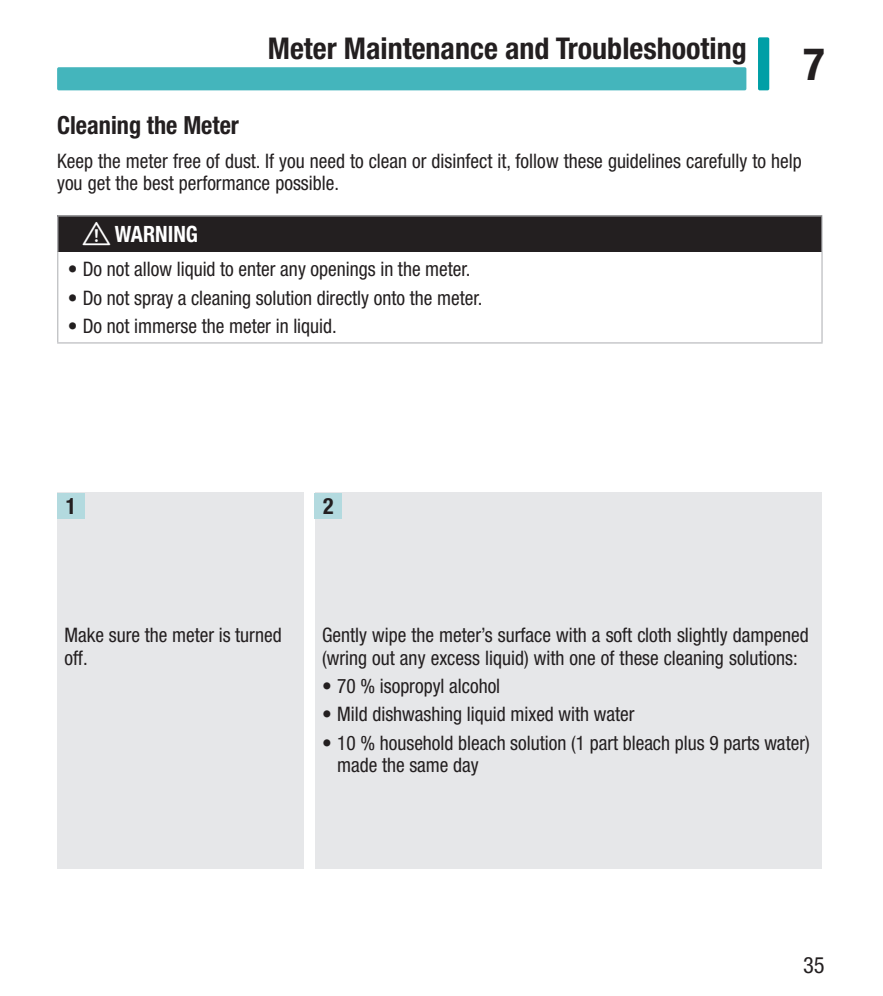
<style>
.page{position:relative;width:883px;height:996px;background:#fff}
.page>*{position:absolute;margin:0;border:0;box-sizing:border-box;transform-origin:0 0}
.t1{font:700 condensed 45px "Helvetica Neue LTW1 G";color:#231f20}
.t2{font:700 condensed 30px "Helvetica Neue LTW1 G";color:#231f20}
.t3{font:700 condensed 25px "Helvetica Neue LTW1 G";color:#231f20}
.t4{font:700 condensed 22.5px "Helvetica Neue LTW1 G";color:#fff}
.t5{font:condensed 22.5px "Helvetica Neue LTW1 G";color:#231f20}
.t6{font:700 condensed 22.5px "Helvetica Neue LTW1 G";color:#231f20}
.t7{font:condensed 20px/22.5px "Helvetica Neue LTW1 G";color:#231f20}
.s1{font-family:"Labeling Font V";font-weight:400;font-stretch:normal}
</style>
<div class="page">
<div style="left:757px;top:37px;width:11px;height:53px;background:#009fa6;border-radius:2px"></div>
<div style="left:57px;top:67px;width:689px;height:23px;background:#44b5bc;border-radius:2px"></div>
<div style="left:58px;top:216px;width:763px;height:36px;background:#231f20"></div>
<hr style="left:57px;top:215px;width:765px;height:1px;background:#bcbdc0">
<hr style="left:57px;top:216px;width:1px;height:36px;background:#bcbdc0">
<hr style="left:821px;top:216px;width:1px;height:36px;background:#bcbdc0">
<hr style="left:57px;top:252px;width:1px;height:90px;background:#bcbdc0">
<hr style="left:821px;top:252px;width:1px;height:90px;background:#bcbdc0">
<hr style="left:57px;top:342px;width:765px;height:1px;background:#bcbdc0">
<div style="left:57px;top:493px;width:246px;height:376px;background:#e6e7e9"></div>
<div style="left:57px;top:493px;width:28px;height:25px;background:#b3dadf"></div>
<div style="left:314px;top:493px;width:507px;height:376px;background:#e6e7e9"></div>
<div style="left:314px;top:493px;width:28px;height:25px;background:#b3dadf"></div>
<h2 class="t2" style="left:268px;top:30px;width:480px">Meter Maintenance and Troubleshooting</h2>
<h1 class="t1" style="left:802px;top:37px;width:23px">7</h1>
<p class="t3" style="left:57px;top:110px;width:183px">Cleaning the Meter</p>
<p class="t7" style="left:57px;top:149px;width:745px">Keep the meter free of dust. If you need to clean or disinfect it, follow these guidelines carefully to help you get the best performance possible.</p>
<p class="t4" style="left:83px;top:220px;width:117px"><span class="s1">w</span> WARNING</p>
<p class="t7" style="left:68px;top:258px;width:404px">• Do not allow liquid to enter any openings in the meter.</p>
<p class="t7" style="left:68px;top:286px;width:416px">• Do not spray a cleaning solution directly onto the meter.</p>
<p class="t7" style="left:68px;top:315px;width:270px">• Do not immerse the meter in liquid.</p>
<p class="t6" style="left:66px;top:492px;width:12px">1</p>
<p class="t6" style="left:323px;top:492px;width:12px">2</p>
<p class="t7" style="left:65px;top:624px;width:218px">Make sure the meter is turned off.</p>
<p class="t7" style="left:322px;top:624px;width:488px">Gently wipe the meter’s surface with a soft cloth slightly dampened (wring out any excess liquid) with one of these cleaning solutions:</p>
<p class="t7" style="left:322px;top:675px;width:179px">• 70 % isopropyl alcohol</p>
<p class="t7" style="left:322px;top:703px;width:314px">• Mild dishwashing liquid mixed with water</p>
<p class="t7" style="left:337px;top:731px;width:474px;text-indent:-15px">• 10 % household bleach solution (1 part bleach plus 9 parts water) made the same day</p>
<p class="t5" style="left:802px;top:952px;width:23px">35</p>
</div>
